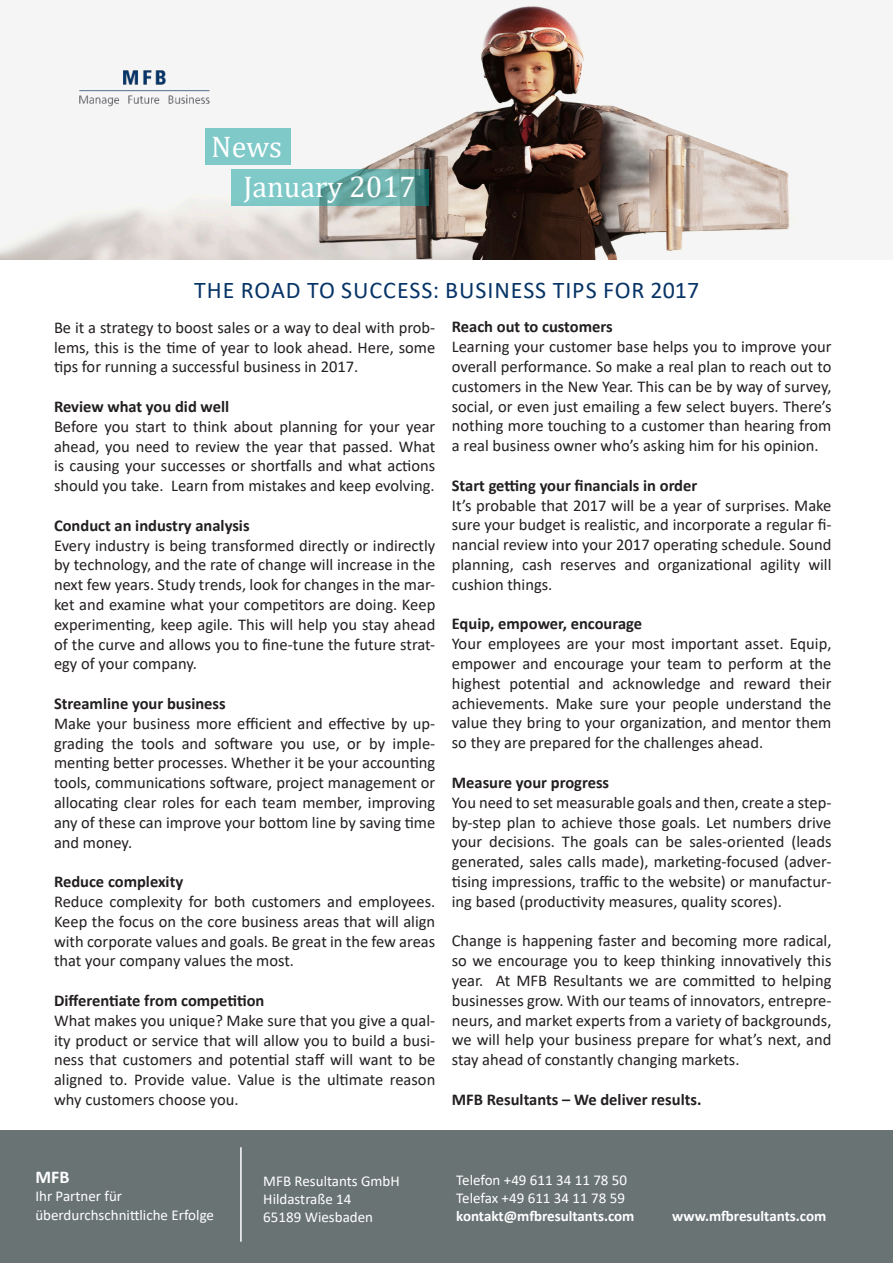
<style>
.page{position:relative;width:893px;height:1263px;background:#fff}
.page>*{position:absolute;margin:0;border:0;box-sizing:border-box;transform-origin:0 0}
.t1{font:30px "Cambria";color:#fff}
.t2{font:24px "Calibri";letter-spacing:.04em;color:#073467}
.t3{font:700 18px "Calibri";color:#fff}
.t4{font:16.5px/19.8px "Calibri";color:#231f20;text-align:justify}
.t5{font:700 16.5px "Calibri";color:#231f20}
.t6{font:15px/19.8px "Calibri";color:#fff}
.t7{font:700 15px "Calibri";color:#fff}
</style>
<div class="page">
<img style="left:0;top:5px;width:869px;height:255px">
<img style="left:78px;top:69px;width:132px;height:37px">
<div style="left:0;top:1130px;width:893px;height:133px;background:#697374"></div>
<hr style="left:240px;top:1147px;width:2px;height:95px;background:#fff">
<div style="left:205px;top:128px;width:86px;height:37px;background:#7fc9c9"></div>
<svg style="left:231px;top:169px;width:197px;height:36px;background:#6fb5b3"></svg>
<p class="t1" style="left:211px;top:129px;width:72px">News</p>
<p class="t1" style="left:243px;top:169px;width:174px">January 2017</p>
<p class="t2" style="left:194px;top:273px;width:506px">THE ROAD TO SUCCESS: BUSINESS TIPS FOR 2017</p>
<p class="t4" style="left:54px;top:317px;width:383px">Be it a strategy to boost sales or a way to deal with prob&shy;lems, this is the time of year to look ahead. Here, some tips for running a successful business in 2017.</p>
<p class="t5" style="left:54px;top:395px;width:177px">Review what you did well</p>
<p class="t4" style="left:54px;top:416px;width:383px">Before you start to think about planning for your year ahead, you need to review the year that passed. What is causing your successes or shortfalls and what actions should you take. Learn from mistakes and keep evolving.</p>
<p class="t5" style="left:54px;top:514px;width:197px">Conduct an industry analysis</p>
<p class="t4" style="left:54px;top:535px;width:383px">Every industry is being transformed directly or indirectly by technology, and the rate of change will increase in the next few years. Study trends, look for changes in the mar&shy;ket and examine what your competitors are doing. Keep experimenting, keep agile. This will help you stay ahead of the curve and allows you to fine-tune the future strat&shy;egy of your company.</p>
<p class="t5" style="left:54px;top:692px;width:173px">Streamline your business</p>
<p class="t4" style="left:54px;top:713px;width:383px">Make your business more efficient and effective by up&shy;grading the tools and software you use, or by imple&shy;menting better processes. Whether it be your accounting tools, communications software, project management or allocating clear roles for each team member, improving any of these can improve your bottom line by saving time and money.</p>
<p class="t5" style="left:54px;top:870px;width:131px">Reduce complexity</p>
<p class="t4" style="left:54px;top:891px;width:383px">Reduce complexity for both customers and employees.<br>Keep the focus on the core business areas that will align with corporate values and goals. Be great in the few areas that your company values the most.</p>
<p class="t5" style="left:54px;top:989px;width:212px">Differentiate from competition</p>
<p class="t4" style="left:54px;top:1010px;width:383px">What makes you unique? Make sure that you give a qual&shy;ity product or service that will allow you to build a busi&shy;ness that customers and potential staff will want to be aligned to. Provide value. Value is the ultimate reason why customers choose you.</p>
<p class="t5" style="left:452px;top:315px;width:162px">Reach out to customers</p>
<p class="t4" style="left:452px;top:336px;width:381px">Learning your customer base helps you to improve your overall performance. So make a real plan to reach out to customers in the New Year. This can be by way of survey, social, or even just emailing a few select buyers. There’s nothing more touching to a customer than hearing from a real business owner who’s asking him for his opinion.</p>
<p class="t5" style="left:452px;top:474px;width:247px">Start getting your financials in order</p>
<p class="t4" style="left:452px;top:495px;width:381px">It’s probable that 2017 will be a year of surprises. Make sure your budget is realistic, and incorporate a regular fi&shy;nancial review into your 2017 operating schedule. Sound planning, cash reserves and organizational agility will cushion things.</p>
<p class="t5" style="left:452px;top:612px;width:192px">Equip, empower, encourage</p>
<p class="t4" style="left:452px;top:633px;width:381px">Your employees are your most important asset. Equip, empower and encourage your team to perform at the highest potential and acknowledge and reward their achievements. Make sure your people understand the value they bring to your organization, and mentor them so they are prepared for the challenges ahead.</p>
<p class="t5" style="left:452px;top:771px;width:159px">Measure your progress</p>
<p class="t4" style="left:452px;top:792px;width:381px">You need to set measurable goals and then, create a step&shy;by-step plan to achieve those goals. Let numbers drive your decisions. The goals can be sales-oriented (leads generated, sales calls made), marketing-focused (adver&shy;tising impressions, traffic to the website) or manufactur&shy;ing based (productivity measures, quality scores).</p>
<p class="t4" style="left:452px;top:930px;width:381px">Change is happening faster and becoming more radical, so we encourage you to keep thinking innovatively this year. At MFB Resultants we are committed to helping businesses grow. With our teams of innovators, entrepre&shy;neurs, and market experts from a variety of backgrounds, we will help your business prepare for what’s next, and stay ahead of constantly changing markets.</p>
<p class="t5" style="left:452px;top:1087px;width:251px">MFB Resultants – We deliver results.</p>
<p class="t3" style="left:35px;top:1164px;width:36px">MFB</p>
<p class="t6" style="left:35px;top:1185px;width:180px">Ihr Partner für überdurchschnittliche Erfolge</p>
<p class="t6" style="left:263px;top:1170px;width:138px">MFB Resultants GmbH</p>
<p class="t6" style="left:263px;top:1188px;width:90px">Hildastraße 14</p>
<p class="t6" style="left:263px;top:1206px;width:111px">65189 Wiesbaden</p>
<p class="t6" style="left:456px;top:1170px;width:172px">Telefon +49 611 34 11 78 50</p>
<p class="t6" style="left:456px;top:1188px;width:170px">Telefax +49 611 34 11 78 59</p>
<p class="t7" style="left:456px;top:1206px;width:180px">kontakt@mfbresultants.com</p>
<p class="t7" style="left:672px;top:1206px;width:156px">www.mfbresultants.com</p>
</div>
